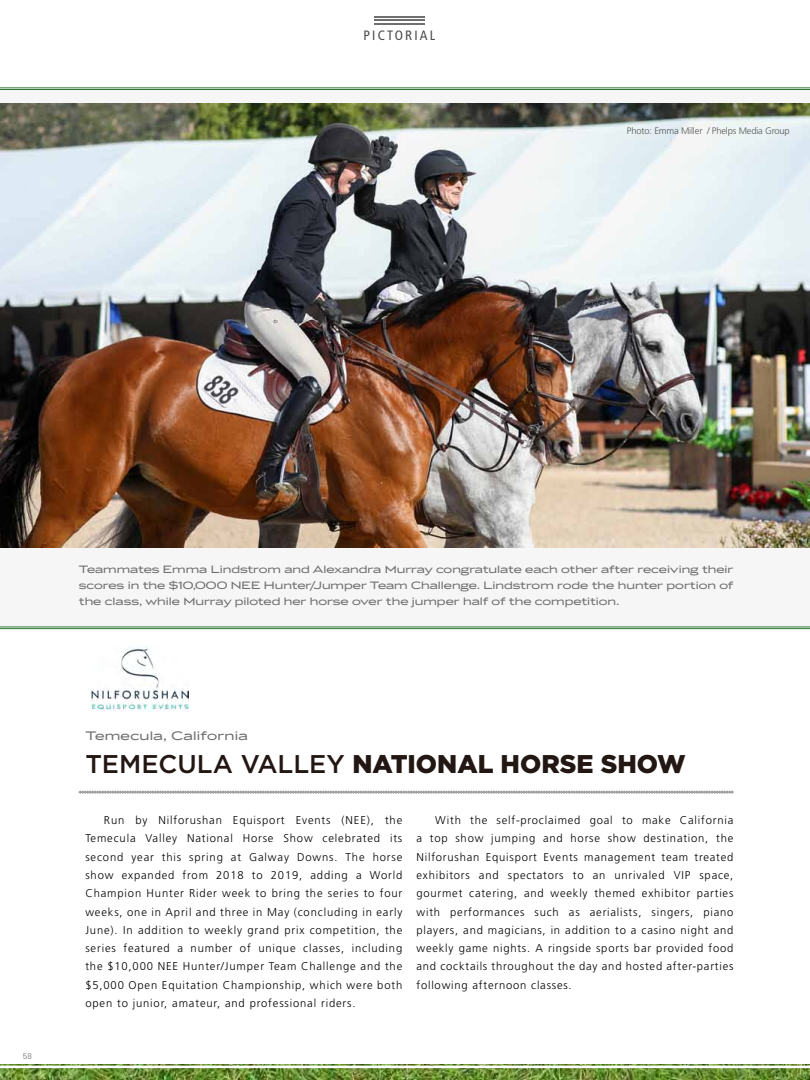
<style>
.page{position:relative;width:810px;height:1080px;background:#fff}
.page>*{position:absolute;margin:0;border:0;box-sizing:border-box;transform-origin:0 0}
.t1{font:900 25.62px "Gotham";color:#221713}
.t2{font:500 25.62px "Gotham";color:#221713}
.t3{font:13.75px "Luxury Gold";letter-spacing:.02em;color:#706f6f}
.t4{font:condensed 13.5px "Frutiger";color:#4a4a49}
.t5{font:11.88px/16.2px "Luxury Gold";color:#706f6f;text-align:justify}
.t6{font:300 11.25px/18.2px "Frutiger";letter-spacing:.075em;color:#000;text-align:justify}
.t7{font:300 9.38px "Frutiger";letter-spacing:-.02em;color:#575756}
.t8{font:8.12px "Glypha";color:#878787}
</style>
<div class="page">
<div style="left:0;top:90px;width:810px;height:537px;background:#f6f6f6"></div>
<hr style="left:0;top:87px;width:810px;height:1px;background:#2c7631">
<hr style="left:0;top:89px;width:810px;height:1px;background:#2c7631">
<hr style="left:374px;top:20px;width:51px;height:1px;background:#706f6f">
<hr style="left:374px;top:23px;width:51px;height:1px;background:#706f6f">
<hr style="left:374px;top:16px;width:51px;height:1px;background:#706f6f">
<img style="left:0;top:1065px;width:798px;height:15px">
<hr style="left:0;top:627px;width:810px;height:1px;background:#2c7631">
<hr style="left:0;top:628px;width:810px;height:1px;background:#2c7631">
<img style="left:798px;top:1065px;width:12px;height:15px">
<hr style="left:0;top:1066px;width:810px;height:2px;background:#fff">
<img style="left:0;top:103px;width:810px;height:444px">
<img style="left:91px;top:646px;width:97px;height:65px">
<svg style="left:79px;top:791px;width:655px;height:3px;background:#b5b5b4"></svg>
<p class="t4" style="left:364px;top:28px;width:65px">PICTOR IAL</p>
<p class="t7" style="left:627px;top:126px;width:164px">Photo: Emma Miller / Phelps Media Group</p>
<p class="t5" style="left:79px;top:561px;width:656px">Teammates Emma Lindstrom and Alexandra Murray congratulate each other after receiving their scores in the $10,000 NEE Hunter/Jumper Team Challenge. Lindstrom rode the hunter portion of the class, while Murray piloted her horse over the jumper half of the competition.</p>
<p class="t8" style="left:23px;top:1051px;width:11px">58</p>
<p class="t3" style="left:85px;top:728px;width:164px">Temecula, California</p>
<h1 class="t2" style="left:85px;top:747px;width:36px">TEMECULA</h1>
<h1 class="t2" style="left:241px;top:747px;width:35px">VALLEY</h1>
<h1 class="t1" style="left:353px;top:746px;width:335px">NATIONAL HORSE SHOW</h1>
<p class="t6" style="left:104px;top:811px;width:249px">Run by Nilforushan Equisport Events (NEE</p>
<p class="t6" style="left:85px;top:811px;width:318px;text-indent:281px">), the Temecula Valley National Horse Show celebrated its second year this spring at Galway Downs. The horse show expanded from 2018 to 2019, adding a World Champion Hunter Rider week to bring the series to four weeks, one in April and three in May (concluding in early June). In addition to weekly grand prix competition, the series featured a number of unique classes, including the $10,000 NEE</p>
<p class="t6" style="left:85px;top:957px;width:318px;text-indent:97px">Hunter/Jumper Team Challenge and the $5,000 Open Equitation Championship, which were both open to junior, amateur, and professional riders.</p>
<p class="t6" style="left:417px;top:811px;width:318px;text-indent:19px">With the self-proclaimed goal to make California a top show jumping and horse show destination, the Nilforushan Equisport Events management team treated exhibitors and spectators to an unrivaled VIP space, gourmet catering, and weekly themed exhibitor parties with performances such as aerialists, singers, piano players, and magicians, in addition to a casino night and weekly game nights. A ringside sports bar provided food and cocktails throughout the day and hosted after-parties following afternoon classes.</p>
</div>
